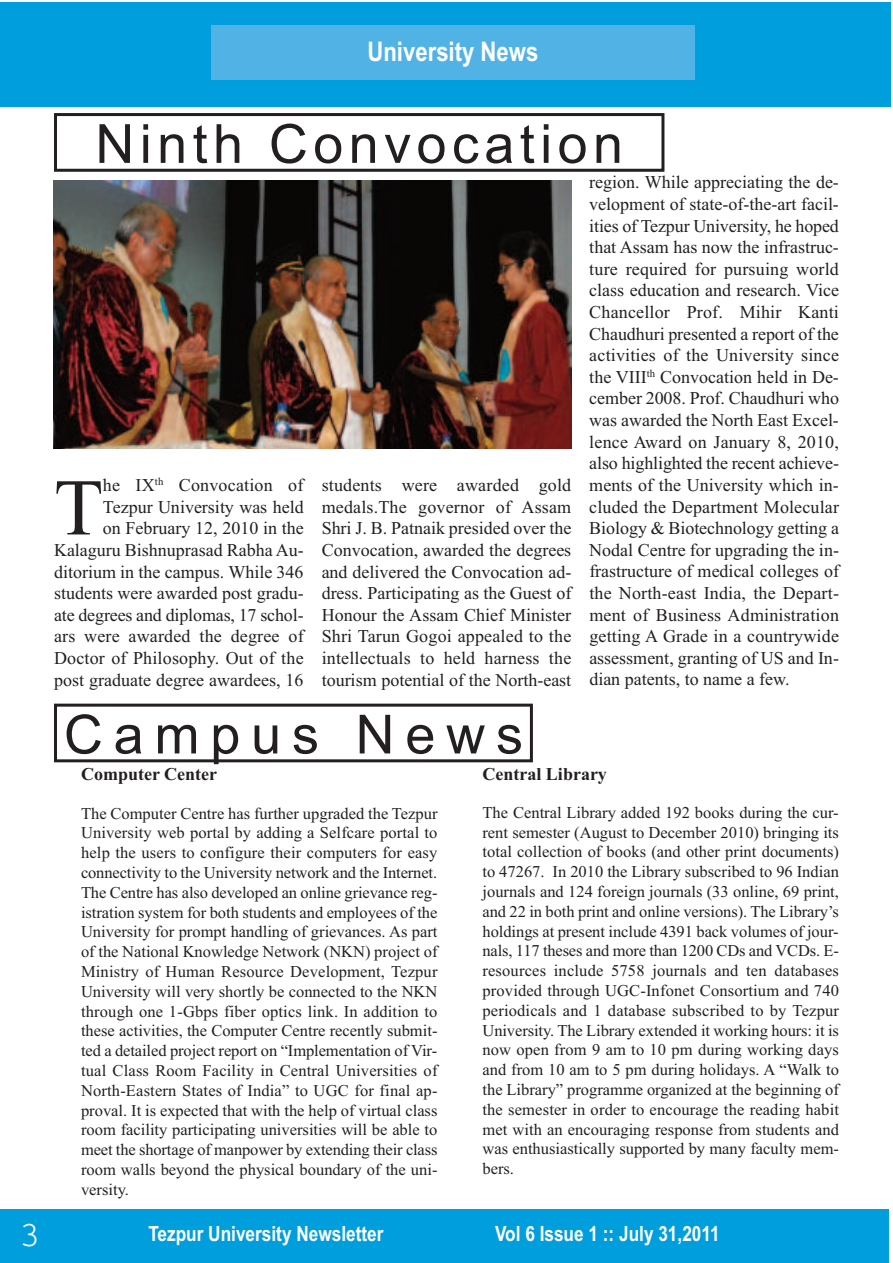
<style>
.page{position:relative;width:893px;height:1263px;background:#fff}
.page>*{position:absolute;margin:0;border:0;box-sizing:border-box;transform-origin:0 0}
.t1{font:80.25px "Times New Roman";color:#231f20}
.t2{font:54px "Arial";letter-spacing:.1em;color:#231f20}
.t3{font:54px "Arial";letter-spacing:.2em;color:#231f20}
.t4{font:36px "Courier";color:#fff}
.t5{font:700 27px "Arial Narrow";color:#fff}
.t6{font:700 21px "Arial Narrow";color:#fff}
.t7{font:18px/21.6px "Times New Roman";color:#231f20;text-align:justify}
.t8{font:700 18px "Times New Roman";color:#231f20}
.t9{font:16.5px/19.8px "Times New Roman";color:#231f20;text-align:justify}
</style>
<div class="page">
<div style="left:0;top:1209px;width:889px;height:54px;background:#009edd"></div>
<div style="left:0;top:3px;width:891px;height:104px;background:#009edd"></div>
<div style="left:211px;top:25px;width:484px;height:55px;background:#51b3e5"></div>
<div style="left:54px;top:113px;width:610px;height:59px;border:3px solid #231f20"></div>
<img style="left:53px;top:180px;width:519px;height:269px">
<div style="left:54px;top:704px;width:479px;height:58px;border:3px solid #231f20"></div>
<h3 class="t5" style="left:367px;top:36px;width:173px">University News</h3>
<h2 class="t2" style="left:95px;top:113px;width:529px">Ninth Convocation</h2>
<p class="t7" style="left:54px;top:474px;width:251px;text-align:right">he IX<sup>th</sup> Convocation of<br>Tezpur University was held<br>on February 12, 2010 in the<br>Kalaguru Bishnuprasad Rabha Au&shy;ditorium in the campus. While 346 students were awarded post gradu&shy;ate degrees and diplomas, 17 schol&shy;ars were awarded the degree of<br>Doctor of Philosophy. Out of the post graduate degree awardees, 16</p>
<p class="t7" style="left:322px;top:474px;width:251px">students were awarded gold medals.The governor of Assam Shri J. B. Patnaik presided over the Convocation, awarded the degrees and delivered the Convocation ad&shy;dress. Participating as the Guest of Honour the Assam Chief Minister Shri Tarun Gogoi appealed to the intellectuals to held harness the tourism potential of the North-east</p>
<h1 class="t1" style="left:54px;top:460px;width:51px">T</h1>
<p class="t7" style="left:589px;top:171px;width:251px">region. While appreciating the de&shy;velopment of state-of-the-art facil&shy;ities of Tezpur University, he hoped that Assam has now the infrastruc&shy;ture required for pursuing world class education and research. Vice Chancellor Prof. Mihir Kanti Chaudhuri presented a report of the activities of the University since the VIII<sup>th</sup> Convocation held in De&shy;cember 2008. Prof. Chaudhuri who was awarded the North East Excel&shy;lence Award on January 8, 2010, also highlighted the recent achieve&shy;ments of the University which in&shy;cluded the Department Molecular Biology &amp; Biotechnology getting a Nodal Centre for upgrading the in&shy;frastructure of medical colleges of the North-east India, the Depart&shy;ment of Business Administration getting A Grade in a countrywide assessment, granting of US and In&shy;dian patents, to name a few.</p>
<h2 class="t3" style="left:64px;top:703px;width:461px">Campus News</h2>
<p class="t8" style="left:81px;top:763px;width:138px">Computer Center</p>
<p class="t9" style="left:81px;top:803px;width:358px">The Computer Centre has further upgraded the Tezpur University web portal by adding a Selfcare portal to help the users to configure their computers for easy connectivity to the University network and the Internet.<br>The Centre has also developed an online grievance reg&shy;istration system for both students and employees of the University for prompt handling of grievances. As part of the National Knowledge Network (NKN) project of Ministry of Human Resource Development, Tezpur University will very shortly be connected to the NKN through one 1-Gbps fiber optics link. In addition to these activities, the Computer Centre recently submit&shy;ted a detailed project report on “Implementation of Vir&shy;tual Class Room Facility in Central Universities of North-Eastern States of India” to UGC for final ap&shy;proval. It is expected that with the help of virtual class room facility participating universities will be able to meet the shortage of manpower by extending their class room walls beyond the physical boundary of the uni&shy;versity.</p>
<p class="t8" style="left:482px;top:763px;width:126px">Central Library</p>
<p class="t9" style="left:482px;top:802px;width:358px">The Central Library added 192 books during the cur&shy;rent semester (August to December 2010) bringing its total collection of books (and other print documents) to 47267. In 2010 the Library subscribed to 96 Indian journals and 124 foreign journals (33 online, 69 print, and 22 in both print and online versions). The Library’s holdings at present include 4391 back volumes of jour&shy;nals, 117 theses and more than 1200 CDs and VCDs. E&shy;resources include 5758 journals and ten databases provided through UGC-Infonet Consortium and 740 periodicals and 1 database subscribed to by Tezpur University. The Library extended it working hours: it is now open from 9 am to 10 pm during working days and from 10 am to 5 pm during holidays. A “Walk to the Library” programme organized at the beginning of the semester in order to encourage the reading habit met with an encouraging response from students and was enthusiastically supported by many faculty mem&shy;bers.</p>
<h3 class="t4" style="left:20px;top:1223px;width:23px">3</h3>
<p class="t6" style="left:148px;top:1221px;width:237px">Tezpur University Newsletter</p>
<p class="t6" style="left:495px;top:1221px;width:226px">Vol 6 Issue 1 :: July 31,2011</p>
</div>
